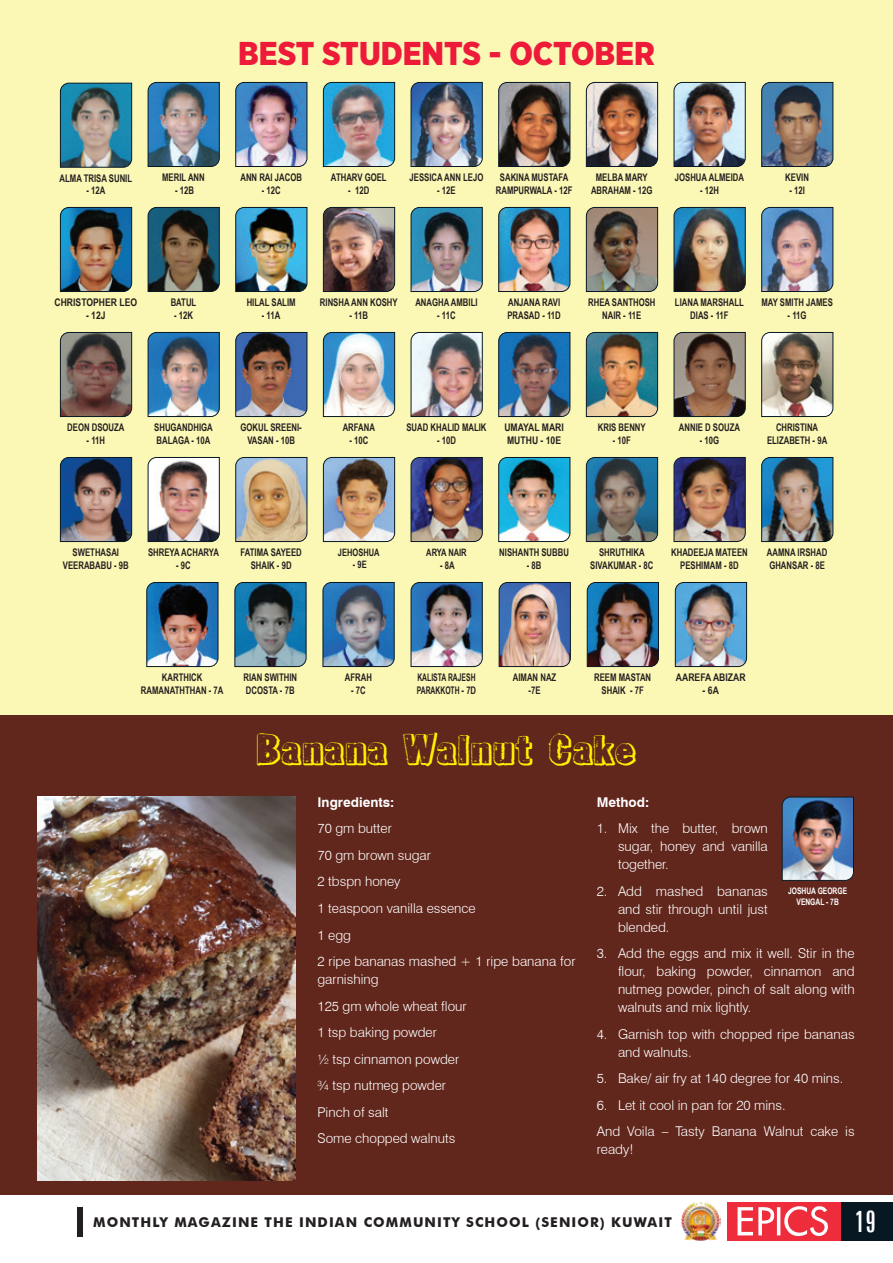
<style>
.page{position:relative;width:893px;height:1263px;background:#fff}
.page>*{position:absolute;margin:0;border:0;box-sizing:border-box;transform-origin:0 0}
.t1{font:34.5px "Tuzonie Neg Ult Expd";color:#fff101}
.t2{font:900 33px "Gotham Narrow";color:#ed1a3a}
.t3{font:extra-condensed 30px "Zurich BT";color:#fff}
.t4{font:300 13.5px/26.5px "Swiss 721 BT";color:#fff}
.t5{font:700 13.5px "Futura BT";letter-spacing:.08em;color:#231f20}
.t6{font:700 13.5px "Swiss 721 BT";color:#fff}
.t7{font:700 10.5px/12.6px "Arial Narrow";color:#231f20;text-align:center;scale:.9 1}
.t8{font:700 10.5px/12.6px "Arial Narrow";color:#231f20}
.t9{font:700 10.5px/12.6px "Arial Narrow";color:#231f20;scale:.79 1}
.t10{font:700 10.2px "Arial Narrow";color:#231f20;scale:.9 1}
.t11{font:700 9px/10.8px "Arial Narrow";color:#fff;text-align:center;scale:.91 1}
</style>
<div class="page">
<div style="left:0;top:715px;width:893px;height:480px;background:#61261c"></div>
<div style="left:0;top:0;width:893px;height:714px;background:#fbf7b4"></div>
<img style="left:146px;top:582px;width:73px;height:85px">
<img style="left:322px;top:582px;width:73px;height:85px">
<svg style="left:234px;top:582px;width:73px;height:85px;background:#447087"></svg>
<img style="left:410px;top:582px;width:73px;height:85px">
<img style="left:498px;top:582px;width:73px;height:85px">
<img style="left:586px;top:582px;width:73px;height:85px">
<img style="left:675px;top:582px;width:72px;height:85px">
<img style="left:60px;top:82px;width:72px;height:86px">
<img style="left:410px;top:82px;width:73px;height:85px">
<img style="left:235px;top:82px;width:73px;height:85px">
<img style="left:586px;top:82px;width:72px;height:85px">
<img style="left:147px;top:82px;width:73px;height:85px">
<img style="left:498px;top:82px;width:73px;height:85px">
<img style="left:323px;top:82px;width:72px;height:85px">
<img style="left:673px;top:82px;width:73px;height:85px">
<img style="left:761px;top:82px;width:73px;height:85px">
<img style="left:60px;top:207px;width:72px;height:85px">
<img style="left:235px;top:207px;width:73px;height:85px">
<svg style="left:147px;top:207px;width:73px;height:85px;background:#414f4e"></svg>
<img style="left:410px;top:207px;width:73px;height:85px">
<img style="left:323px;top:207px;width:72px;height:85px">
<img style="left:498px;top:207px;width:73px;height:85px">
<img style="left:586px;top:207px;width:72px;height:85px">
<img style="left:673px;top:207px;width:73px;height:85px">
<img style="left:761px;top:207px;width:73px;height:85px">
<img style="left:323px;top:457px;width:72px;height:85px">
<img style="left:410px;top:457px;width:73px;height:85px">
<img style="left:498px;top:457px;width:73px;height:85px">
<svg style="left:586px;top:457px;width:72px;height:85px;background:#4c6571"></svg>
<img style="left:761px;top:457px;width:73px;height:85px">
<img style="left:673px;top:457px;width:73px;height:85px">
<svg style="left:235px;top:457px;width:73px;height:85px;background:#b9a992"></svg>
<img style="left:147px;top:457px;width:73px;height:85px">
<svg style="left:60px;top:457px;width:72px;height:85px;background:#53596f"></svg>
<svg style="left:60px;top:332px;width:72px;height:85px;background:#6d5a54"></svg>
<img style="left:586px;top:332px;width:72px;height:85px">
<svg style="left:673px;top:332px;width:73px;height:85px;background:#7e6656"></svg>
<img style="left:761px;top:332px;width:73px;height:85px">
<img style="left:147px;top:332px;width:73px;height:85px">
<svg style="left:323px;top:332px;width:72px;height:85px;background:#a9b8c5"></svg>
<img style="left:410px;top:332px;width:73px;height:85px">
<img style="left:235px;top:332px;width:73px;height:85px">
<img style="left:498px;top:332px;width:73px;height:85px">
<img style="left:37px;top:797px;width:258px;height:383px">
<img style="left:781px;top:796px;width:73px;height:85px">
<div style="left:840px;top:1202px;width:53px;height:39px;background:#071822"></div>
<div style="left:727px;top:1202px;width:113px;height:39px;background:#ee2c3b"></div>
<svg style="left:738px;top:1206px;width:90px;height:30px"></svg>
<div style="left:77px;top:1207px;width:5px;height:29px;background:#231f20"></div>
<img style="left:681px;top:1202px;width:40px;height:39px">
<h2 class="t2" style="left:238px;top:31px;width:418px">BEST STUDENTS - OCTOBER</h2>
<p class="t7" style="left:60px;top:171px;width:82px">ALMA TRISA SUNIL</p>
<p class="t7" style="left:86px;top:184px;width:23px">- 12A</p>
<p class="t7" style="left:162px;top:171px;width:49px">MERIL ANN</p>
<p class="t7" style="left:175px;top:183px;width:23px">- 12B</p>
<p class="t7" style="left:240px;top:171px;width:70px">ANN RAI JACOB</p>
<p class="t7" style="left:262px;top:183px;width:23px">- 12C</p>
<p class="t7" style="left:331px;top:171px;width:63px">ATHARV GOEL</p>
<p class="t7" style="left:348px;top:183px;width:25px">- 12D</p>
<p class="t7" style="left:409px;top:171px;width:84px">JESSICA ANN LEJO</p>
<p class="t7" style="left:437px;top:183px;width:22px">- 12E</p>
<p class="t7" style="left:496px;top:171px;width:87px">SAKINA MUSTAFA<br>RAMPURWALA - 12F</p>
<p class="t7" style="left:591px;top:171px;width:70px">MELBA MARY<br>ABRAHAM - 12G</p>
<p class="t7" style="left:675px;top:171px;width:78px">JOSHUA ALMEIDA</p>
<p class="t7" style="left:700px;top:183px;width:23px">- 12H</p>
<p class="t7" style="left:785px;top:171px;width:28px">KEVIN</p>
<p class="t7" style="left:789px;top:183px;width:19px">- 12I</p>
<p class="t8" style="left:55px;top:296px;width:84px">CHRISTOPHER LEO</p>
<p class="t8" style="left:86px;top:308px;width:21px">- 12J</p>
<p class="t7" style="left:171px;top:296px;width:30px">BATUL</p>
<p class="t7" style="left:174px;top:308px;width:23px">- 12K</p>
<p class="t7" style="left:247px;top:296px;width:56px">HILAL SALIM</p>
<p class="t7" style="left:262px;top:308px;width:22px">- 11A</p>
<p class="t7" style="left:320px;top:296px;width:88px">RINSHA ANN KOSHY</p>
<p class="t7" style="left:350px;top:308px;width:22px">- 11B</p>
<p class="t7" style="left:415px;top:296px;width:71px">ANAGHA AMBILI</p>
<p class="t7" style="left:437px;top:308px;width:22px">- 11C</p>
<p class="t7" style="left:507px;top:296px;width:61px;text-align:left">ANJANA RAVI<br>PRASAD - 11D</p>
<p class="t7" style="left:588px;top:296px;width:76px">RHEA SANTHOSH<br>NAIR - 11E</p>
<p class="t7" style="left:675px;top:296px;width:78px">LIANA MARSHALL<br>DIAS - 11F</p>
<p class="t7" style="left:761px;top:296px;width:81px">MAY SMITH JAMES</p>
<p class="t7" style="left:788px;top:308px;width:23px">- 11G</p>
<p class="t7" style="left:67px;top:421px;width:65px">DEON DSOUZA</p>
<p class="t7" style="left:87px;top:433px;width:22px">- 11H</p>
<p class="t7" style="left:154px;top:421px;width:67px;text-align:left">SHUGANDHIGA<br>BALAGA - 10A</p>
<p class="t7" style="left:343px;top:421px;width:37px">ARFANA</p>
<p class="t7" style="left:240px;top:421px;width:70px">GOKUL SREENI-<br>VASAN - 10B</p>
<p class="t8" style="left:504px;top:421px;width:61px">UMAYAL MARI<br>MUTHU - 10E</p>
<p class="t7" style="left:406px;top:421px;width:90px">SUAD KHALID MALIK</p>
<p class="t7" style="left:437px;top:433px;width:23px">- 10D</p>
<p class="t7" style="left:349px;top:433px;width:23px">- 10C</p>
<p class="t7" style="left:598px;top:421px;width:55px">KRIS BENNY</p>
<p class="t7" style="left:613px;top:433px;width:22px">- 10F</p>
<p class="t7" style="left:679px;top:421px;width:69px">ANNIE D SOUZA</p>
<p class="t7" style="left:700px;top:433px;width:23px">- 10G</p>
<p class="t7" style="left:767px;top:421px;width:68px">CHRISTINA<br>ELIZABETH - 9A</p>
<p class="t7" style="left:63px;top:546px;width:75px">SWETHASAI<br>VEERABABU - 9B</p>
<p class="t7" style="left:148px;top:546px;width:80px">SHREYA ACHARYA</p>
<p class="t7" style="left:176px;top:558px;width:18px">- 9C</p>
<p class="t7" style="left:241px;top:546px;width:70px">FATIMA SAYEED<br>SHAIK - 9D</p>
<p class="t10" style="left:338px;top:545px;width:48px">JEHOSHUA</p>
<p class="t10" style="left:353px;top:557px;width:17px">- 9E</p>
<p class="t10" style="left:426px;top:545px;width:47px">ARYA NAIR</p>
<p class="t7" style="left:440px;top:558px;width:18px">- 8A</p>
<p class="t7" style="left:499px;top:546px;width:79px">NISHANTH SUBBU</p>
<p class="t7" style="left:527px;top:558px;width:18px">- 8B</p>
<p class="t7" style="left:590px;top:546px;width:72px">SHRUTHIKA<br>SIVAKUMAR - 8C</p>
<p class="t7" style="left:767px;top:546px;width:69px;text-align:left">AAMNA IRSHAD<br>GHANSAR - 8E</p>
<p class="t7" style="left:671px;top:546px;width:87px">KHADEEJA MATEEN<br>PESHIMAM - 8D</p>
<p class="t7" style="left:141px;top:671px;width:93px">KARTHICK<br>RAMANATHTHAN - 7A</p>
<p class="t7" style="left:345px;top:671px;width:32px">AFRAH</p>
<p class="t7" style="left:243px;top:671px;width:61px;text-align:left">RIAN SWITHIN<br>DCOSTA - 7B</p>
<p class="t9" style="left:417px;top:671px;width:77px">KALISTA RAJESH<br>PARAKKOTH - 7D</p>
<p class="t7" style="left:513px;top:671px;width:50px">AIMAN NAZ -7E</p>
<p class="t7" style="left:594px;top:671px;width:65px">REEM MASTAN<br>SHAIK - 7F</p>
<p class="t8" style="left:676px;top:671px;width:71px">AAREFA ABIZAR</p>
<p class="t7" style="left:351px;top:683px;width:18px">- 7C</p>
<p class="t8" style="left:703px;top:683px;width:18px">- 6A</p>
<h1 class="t1" style="left:256px;top:722px;width:381px">Banana Walnut Cake</h1>
<p class="t6" style="left:317px;top:794px;width:78px">Ingredients:</p>
<p class="t4" style="left:317px;top:815px;width:259px">70 gm butter<br>70 gm brown sugar<br>2 tbspn honey<br>1 teaspoon vanilla essence<br>1 egg<br>2 ripe bananas mashed + 1 ripe banana for</p>
<p class="t4" style="left:317px;top:966px;width:151px">garnishing<br>125 gm whole wheat flour<br>1 tsp baking powder<br>½ tsp cinnamon powder ¾ tsp nutmeg powder<br>Pinch of salt<br>Some chopped walnuts</p>
<p class="t6" style="left:597px;top:794px;width:54px">Method:</p>
<p class="t4" style="left:618px;top:819px;width:151px;line-height:18px;text-align:justify;text-indent:-21px">1. Mix the butter, brown sugar, honey and vanilla together.</p>
<p class="t4" style="left:618px;top:882px;width:151px;line-height:18px;text-align:justify;text-indent:-21px">2. Add mashed bananas and stir through until just blended.</p>
<p class="t4" style="left:618px;top:944px;width:238px;line-height:18px;text-align:justify;text-indent:-21px">3. Add the eggs and mix it well. Stir in the flour, baking powder, cinnamon and nutmeg powder, pinch of salt along with walnuts and mix lightly.</p>
<p class="t4" style="left:618px;top:1025px;width:238px;line-height:18px;text-indent:-21px">4. Garnish top with chopped ripe bananas and walnuts.</p>
<p class="t4" style="left:597px;top:1065px;width:248px">5. Bake/ air fry at 140 degree for 40 mins.</p>
<p class="t4" style="left:597px;top:1092px;width:259px">6. Let it cool in pan for 20 mins.<br>And Voila – Tasty Banana Walnut cake is</p>
<p class="t4" style="left:597px;top:1136px;width:38px">ready!</p>
<p class="t11" style="left:788px;top:885px;width:66px">JOSHUA GEORGE<br>VENGAL - 7B</p>
<p class="t5" style="left:93px;top:1214px;width:580px">MONTHLY MAGAZINE THE INDIAN COMMUNITY SCHOOL (SENIOR) KUWAIT</p>
<h3 class="t3" style="left:855px;top:1204px;width:23px">19</h3>
</div>
